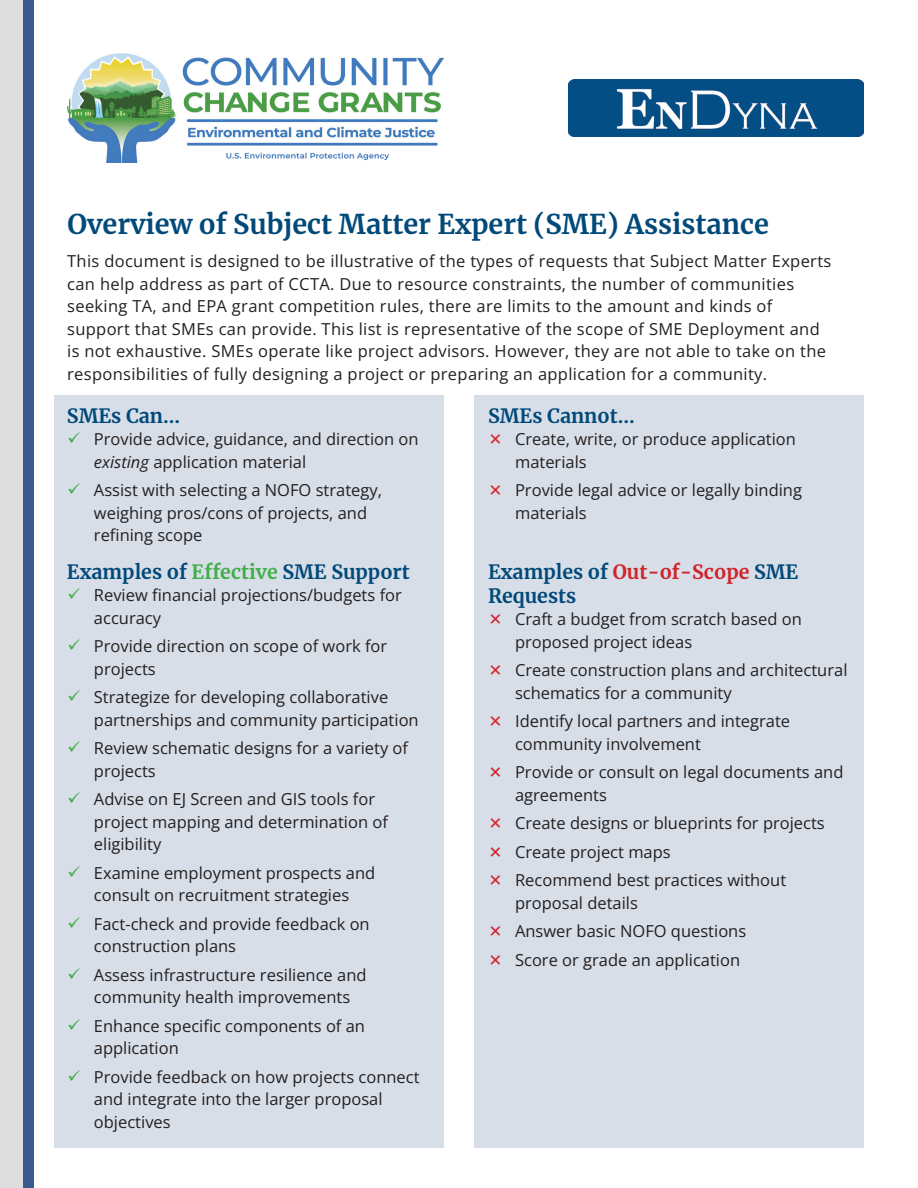
<style>
.page{position:relative;width:918px;height:1188px;background:#fff}
.page>*{position:absolute;margin:0;border:0;box-sizing:border-box;transform-origin:0 0}
.t1{font:700 27px "Merriweather";color:#004979}
.t2{font:700 19.5px/24px "Merriweather";color:#004979}
.t3{font:16.5px/22.5px "Open Sans";color:#231f20}
.t4{font:16.5px/22.5px "Open Sans";letter-spacing:.02em;color:#231f20}
.s1{font-style:italic}
.s2{color:#40ae49}
.s3{color:#d1232a}
</style>
<div class="page">
<div style="left:54px;top:395px;width:389px;height:753px;background:#d8dee8"></div>
<img style="left:68px;top:54px;width:375px;height:109px">
<div style="left:0;top:0;width:34px;height:1188px;background:#ddddde"></div>
<div style="left:23px;top:0;width:11px;height:1188px;background:#3a5b8e"></div>
<img style="left:568px;top:80px;width:296px;height:57px">
<div style="left:475px;top:395px;width:389px;height:753px;background:#d8dee8"></div>
<h1 class="t1" style="left:68px;top:205px;width:703px">Overview of Subject Matter Expert (SME) Assistance</h1>
<p class="t4" style="left:67px;top:250px;width:766px">This document is designed to be illustrative of the types of requests that Subject Matter Experts can help address as part of CCTA. Due to resource constraints, the number of communities seeking TA, and EPA grant competition rules, there are limits to the amount and kinds of support that SMEs can provide. This list is representative of the scope of SME Deployment and is not exhaustive. SMEs operate like project advisors. However, they are not able to take on the responsibilities of fully designing a project or preparing an application for a community.</p>
<h2 class="t2" style="left:67px;top:403px;width:115px">SMEs Can...</h2>
<p class="t3" style="left:94px;top:428px;width:326px">Provide advice, guidance, and direction on <span class="s1">existing</span> application material</p>
<p class="t3" style="left:94px;top:479px;width:290px">Assist with selecting a NOFO strategy, weighing pros/cons of projects, and refining scope</p>
<h2 class="t2" style="left:67px;top:559px;width:344px">Examples of <span class="s2">Effective</span> SME Support</h2>
<p class="t3" style="left:94px;top:584px;width:309px">Review financial projections/budgets for accuracy</p>
<p class="t3" style="left:94px;top:635px;width:295px">Provide direction on scope of work for projects</p>
<p class="t3" style="left:94px;top:686px;width:326px">Strategize for developing collaborative partnerships and community participation</p>
<p class="t3" style="left:94px;top:737px;width:316px">Review schematic designs for a variety of projects</p>
<p class="t3" style="left:94px;top:788px;width:295px">Advise on EJ Screen and GIS tools for project mapping and determination of eligibility</p>
<p class="t3" style="left:94px;top:861px;width:283px">Examine employment prospects and consult on recruitment strategies</p>
<p class="t3" style="left:94px;top:912px;width:277px">Fact-check and provide feedback on construction plans</p>
<p class="t3" style="left:94px;top:963px;width:274px">Assess infrastructure resilience and community health improvements</p>
<p class="t3" style="left:94px;top:1014px;width:273px">Enhance specific components of an application</p>
<p class="t3" style="left:94px;top:1065px;width:327px">Provide feedback on how projects connect and integrate into the larger proposal objectives</p>
<h2 class="t2" style="left:488px;top:403px;width:148px">SMEs Cannot...</h2>
<p class="t3" style="left:515px;top:428px;width:282px">Create, write, or produce application materials</p>
<p class="t3" style="left:515px;top:479px;width:288px">Provide legal advice or legally binding materials</p>
<h2 class="t2" style="left:488px;top:559px;width:312px">Examples of <span class="s3">Out-of-Scope</span> SME<br>Requests</h2>
<p class="t3" style="left:515px;top:608px;width:288px">Craft a budget from scratch based on proposed project ideas</p>
<p class="t3" style="left:515px;top:659px;width:334px">Create construction plans and architectural schematics for a community</p>
<p class="t3" style="left:515px;top:710px;width:277px">Identify local partners and integrate community involvement</p>
<p class="t3" style="left:515px;top:761px;width:330px">Provide or consult on legal documents and agreements</p>
<p class="t3" style="left:515px;top:812px;width:311px">Create designs or blueprints for projects</p>
<p class="t3" style="left:515px;top:840px;width:157px">Create project maps</p>
<p class="t3" style="left:515px;top:869px;width:273px">Recommend best practices without proposal details</p>
<p class="t3" style="left:515px;top:920px;width:233px">Answer basic NOFO questions</p>
<p class="t3" style="left:515px;top:948px;width:227px">Score or grade an application</p>
</div>
